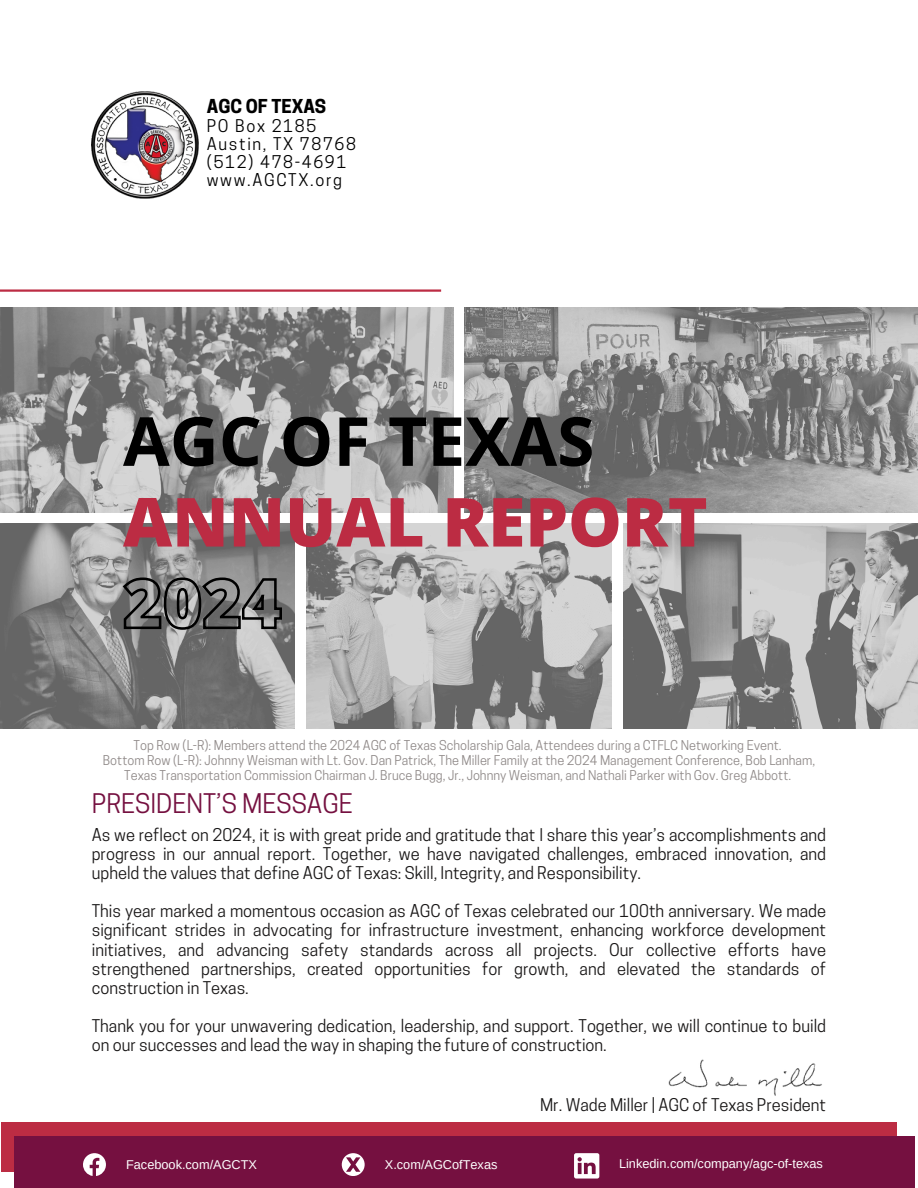
<style>
.page{position:relative;width:918px;height:1188px;background:#fff}
.page>*{position:absolute;margin:0;border:0;box-sizing:border-box;transform-origin:0 0}
.t1{font:800 67.8px "Open Sans";color:#bc2c43}
.t2{font:700 67.8px "Open Sans";color:#000}
.t3{font:25.35px "Cooper Hewitt";color:#751040}
.t4{font:700 18px "Cooper Hewitt";color:#000}
.t5{font:16.5px/19.2px "Cooper Hewitt";color:#191717;text-align:justify}
.t6{font:16.5px/18px "Cooper Hewitt";letter-spacing:.1em;color:#000}
.t7{font:12.75px/14.9px "Cooper Hewitt";color:#908a89;text-align:center}
.t8{font:12.75px "Arimo";color:#fff}
</style>
<div class="page">
<img style="left:465px;top:307px;width:453px;height:205px">
<img style="left:623px;top:523px;width:295px;height:205px">
<img style="left:306px;top:523px;width:306px;height:205px">
<img style="left:0;top:307px;width:453px;height:205px">
<img style="left:0;top:523px;width:295px;height:205px">
<div style="left:2px;top:1122px;width:895px;height:50px;background:#bc2c43"></div>
<div style="left:15px;top:1137px;width:900px;height:51px;background:#751040"></div>
<hr style="left:0;top:289px;width:441px;height:3px;background:#bc2c43">
<img style="left:92px;top:92px;width:107px;height:107px">
<svg style="left:83px;top:1153px;width:23px;height:23px"></svg>
<svg style="left:342px;top:1153px;width:22px;height:23px"></svg>
<svg style="left:574px;top:1153px;width:25px;height:26px"></svg>
<img style="left:668px;top:1059px;width:154px;height:37px">
<svg style="left:121px;top:576px;width:162px;height:55px;background:#6b6b6b"></svg>
<h1 class="t4" style="left:207px;top:100px;width:121px">AGC OF TEXAS</h1>
<p class="t6" style="left:207px;top:119px;width:151px">PO Box 2185<br>Austin, TX 78768 (512) 478-4691 www.AGCTX.org</p>
<h3 class="t2" style="left:123px;top:393px;width:473px">AGC OF TEXAS</h3>
<h4 class="t1" style="left:123px;top:474px;width:586px">ANNUAL REPORT</h4>
<p class="t7" style="left:103px;top:739px;width:714px">Top Row (L-R): Members attend the 2024 AGC of Texas Scholarship Gala, Attendees during a CTFLC Networking Event.<br>Bottom Row (L-R): Johnny Weisman with Lt. Gov. Dan Patrick, The Miller Family at the 2024 Management Conference, Bob Lanham,<br>Texas Transportation Commission Chairman J. Bruce Bugg, Jr., Johnny Weisman, and Nathali Parker with Gov. Greg Abbott.</p>
<p class="t3" style="left:92px;top:794px;width:263px">PRESIDENT’S MESSAGE</p>
<h4 class="t5" style="left:92px;top:827px;width:736px">As we reflect on 2024, it is with great pride and gratitude that I share this year’s accomplishments and progress in our annual report. Together, we have navigated challenges, embraced innovation, and upheld the values that define AGC of Texas: Skill, Integrity, and Responsibility.</h4>
<h4 class="t5" style="left:92px;top:904px;width:736px">This year marked a momentous occasion as AGC of Texas celebrated our 100th anniversary. We made significant strides in advocating for infrastructure investment, enhancing workforce development initiatives, and advancing safety standards across all projects. Our collective efforts have strengthened partnerships, created opportunities for growth, and elevated the standards of construction in Texas.</h4>
<h4 class="t5" style="left:92px;top:1018px;width:736px">Thank you for your unwavering dedication, leadership, and support. Together, we will continue to build on our successes and lead the way in shaping the future of construction.</h4>
<h1 class="t5" style="left:540px;top:1097px;width:288px">Mr. Wade Miller | AGC of Texas President</h1>
<h5 class="t8" style="left:126px;top:1157px;width:132px">Facebook.com/AGCTX</h5>
<h2 class="t8" style="left:619px;top:1157px;width:206px">Linkedin.com/company/agc-of-texas</h2>
<p class="t8" style="left:385px;top:1157px;width:114px">X.com/AGCofTexas</p>
</div>
